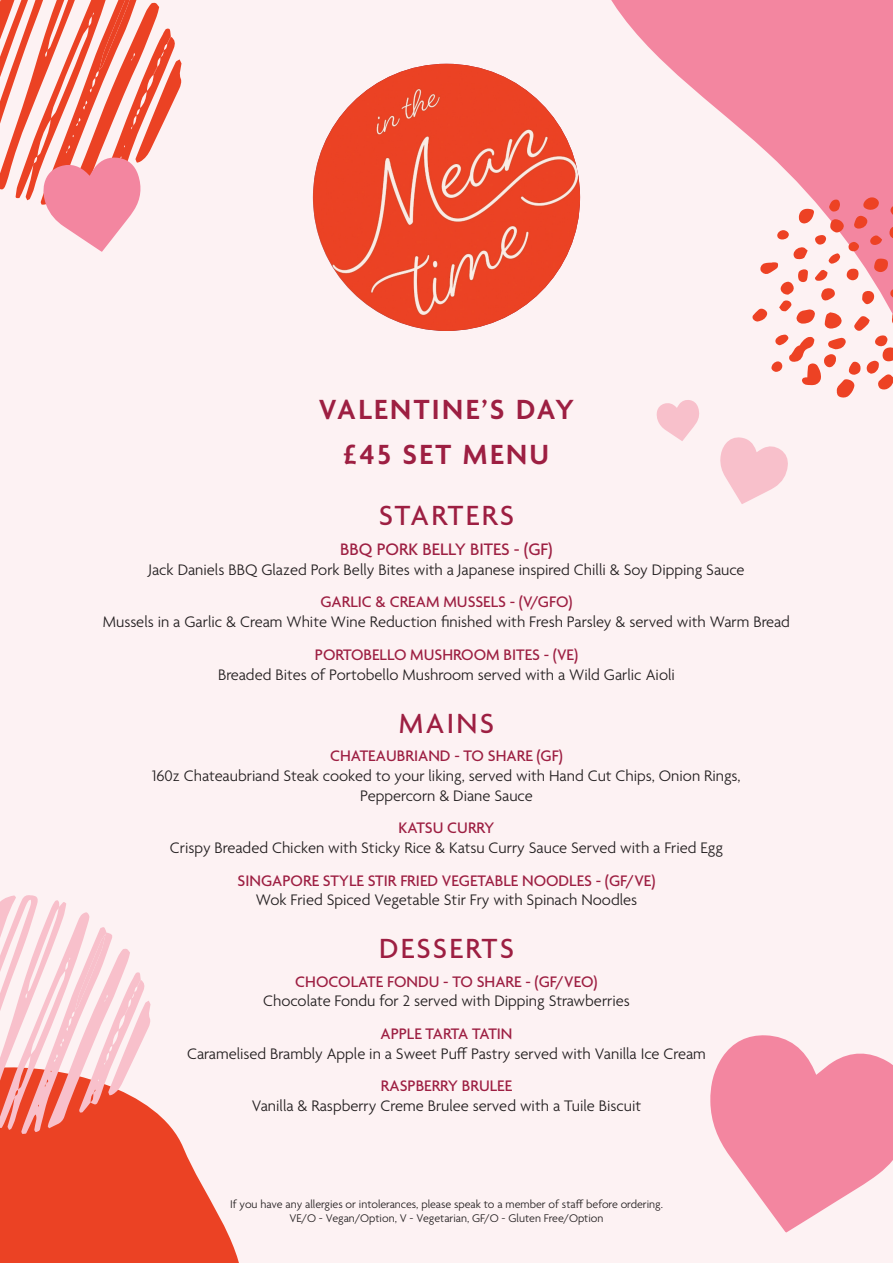
<style>
.page{position:relative;width:893px;height:1263px;background:#fdf2f3}
.page>*{position:absolute;margin:0;border:0;box-sizing:border-box;transform-origin:0 0}
.t1{font:600 30px "Agenda";letter-spacing:.08em;color:#9d1f42}
.t2{font:500 30px "Agenda";letter-spacing:.08em;color:#9d1f42}
.t3{font:500 18px "Agenda";color:#9d1f42}
.t4{font:300 16.5px/19.8px "Agenda";color:#231f20;text-align:center}
.t5{font:300 12px/14.4px "Agenda";color:#231f20;text-align:center}
.s1{font-weight:500;color:#9d1f42}
</style>
<div class="page">
<img style="left:313px;top:64px;width:267px;height:267px;border-radius:134px">
<svg style="left:577px;top:0;width:316px;height:225px;fill:#f386a0"></svg>
<svg style="left:752px;top:197px;width:141px;height:201px"></svg>
<svg style="left:0;top:1108px;width:239px;height:155px;fill:#eb4224"></svg>
<svg style="left:710px;top:1035px;width:183px;height:197px"></svg>
<svg style="left:0;top:0;width:182px;height:252px"></svg>
<svg style="left:656px;top:400px;width:43px;height:41px"></svg>
<svg style="left:720px;top:437px;width:68px;height:67px"></svg>
<svg style="left:0;top:895px;width:151px;height:239px"></svg>
<p class="t1" style="left:319px;top:393px;width:257px">VALENTINE’S DAY</p>
<p class="t1" style="left:344px;top:438px;width:207px">£45 SET MENU</p>
<p class="t2" style="left:379px;top:499px;width:137px">STARTERS</p>
<p class="t3" style="left:340px;top:540px;width:214px">BBQ PORK BELLY BITES - (GF)</p>
<p class="t4" style="left:148px;top:561px;width:598px">Jack Daniels BBQ Glazed Pork Belly Bites with a Japanese inspired Chilli &amp; Soy Dipping Sauce</p>
<p class="t4" style="left:103px;top:593px;width:689px"><span class="s1">GARLIC &amp; CREAM MUSSELS - (V/GFO)<br></span>Mussels in a Garlic &amp; Cream White Wine Reduction finished with Fresh Parsley &amp; served with Warm Bread</p>
<p class="t4" style="left:218px;top:646px;width:458px"><span class="s1">PORTOBELLO MUSHROOM BITES - (VE)<br></span>Breaded Bites of Portobello Mushroom served with a Wild Garlic Aioli</p>
<p class="t2" style="left:399px;top:707px;width:97px">MAINS</p>
<p class="t4" style="left:152px;top:747px;width:590px"><span class="s1">CHATEAUBRIAND - TO SHARE (GF)<br></span>160z Chateaubriand Steak cooked to your liking, served with Hand Cut Chips, Onion Rings,<br>Peppercorn &amp; Diane Sauce</p>
<p class="t4" style="left:170px;top:819px;width:555px"><span class="s1">KATSU CURRY<br></span>Crispy Breaded Chicken with Sticky Rice &amp; Katsu Curry Sauce Served with a Fried Egg</p>
<p class="t4" style="left:238px;top:871px;width:419px"><span class="s1">SINGAPORE STYLE STIR FRIED VEGETABLE NOODLES - (GF/VE)<br></span>Wok Fried Spiced Vegetable Stir Fry with Spinach Noodles</p>
<p class="t2" style="left:379px;top:932px;width:136px">DESSERTS</p>
<p class="t4" style="left:263px;top:972px;width:368px"><span class="s1">CHOCOLATE FONDU - TO SHARE - (GF/VEO)<br></span>Chocolate Fondu for 2 served with Dipping Strawberries</p>
<p class="t4" style="left:187px;top:1025px;width:520px"><span class="s1">APPLE TARTA TATIN<br></span>Caramelised Brambly Apple in a Sweet Puff Pastry served with Vanilla Ice Cream</p>
<p class="t4" style="left:252px;top:1077px;width:391px"><span class="s1">RASPBERRY BRULEE<br></span>Vanilla &amp; Raspberry Creme Brulee served with a Tuile Biscuit</p>
<p class="t5" style="left:230px;top:1197px;width:434px">If you have any allergies or intolerances, please speak to a member of staff before ordering.<br>VE/O - Vegan/Option, V - Vegetarian, GF/O - Gluten Free/Option</p>
</div>
